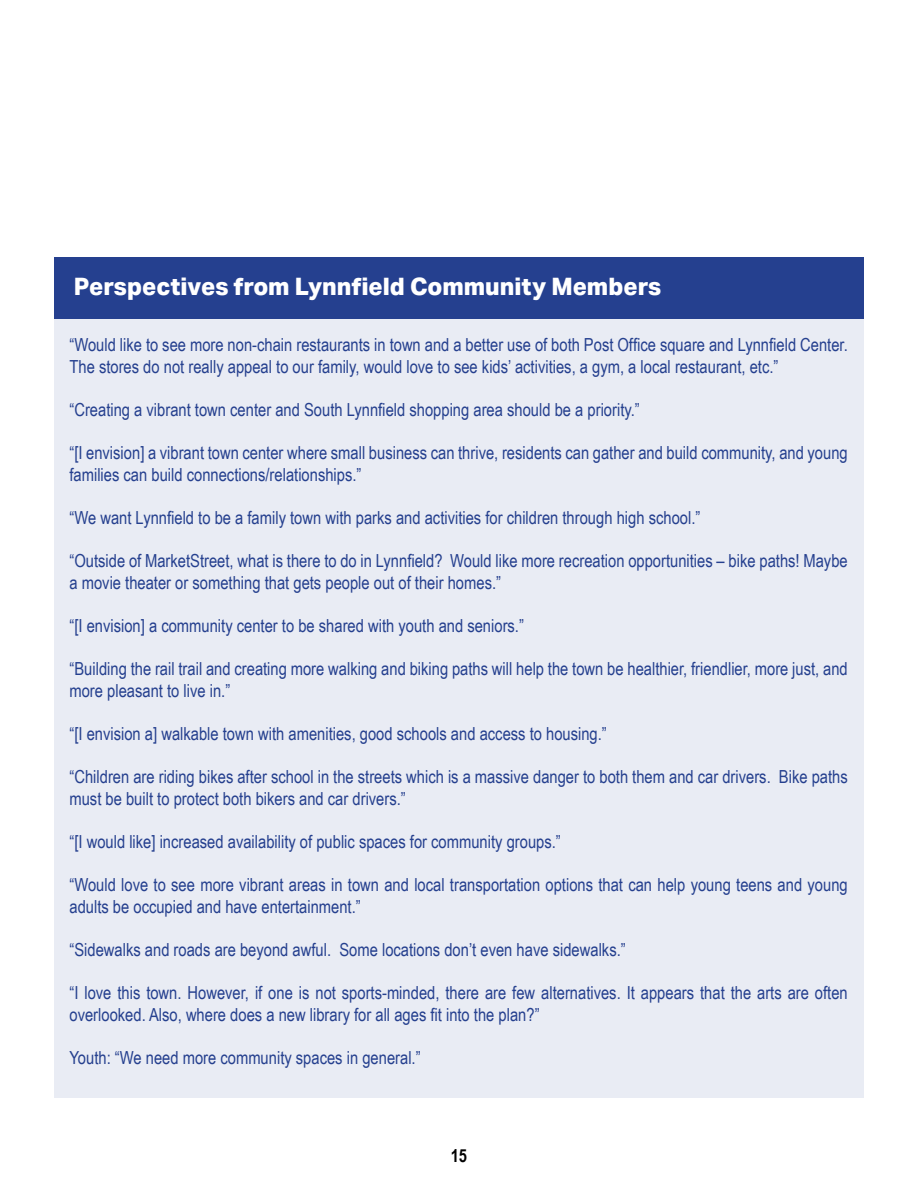
<style>
.page{position:relative;width:918px;height:1188px;background:#fff}
.page>*{position:absolute;margin:0;border:0;box-sizing:border-box;transform-origin:0 0}
.t1{font:800 24px "Aktiv Grotesk Arbc";color:#fff}
.t2{font:18px/21.6px "Arial Narrow";color:#25408f}
.t3{font:700 18px "Arial Narrow";color:#000}
</style>
<div class="page">
<div style="left:54px;top:258px;width:810px;height:61px;background:#25408f"></div>
<div style="left:55px;top:318px;width:809px;height:780px;background:#e9ecf4"></div>
<h1 class="t1" style="left:74px;top:273px;width:589px">Perspectives from Lynnfield Community Members</h1>
<p class="t2" style="left:69px;top:333px;width:780px">“Would like to see more non-chain restaurants in town and a better use of both Post Office square and Lynnfield Center.<br>The stores do not really appeal to our family, would love to see kids’ activities, a gym, a local restaurant, etc.”</p>
<p class="t2" style="left:69px;top:398px;width:572px">“Creating a vibrant town center and South Lynnfield shopping area should be a priority.”</p>
<p class="t2" style="left:69px;top:441px;width:780px">“[I envision] a vibrant town center where small business can thrive, residents can gather and build community, and young families can build connections/relationships.”</p>
<p class="t2" style="left:69px;top:506px;width:632px">“We want Lynnfield to be a family town with parks and activities for children through high school.”</p>
<p class="t2" style="left:69px;top:549px;width:780px">“Outside of MarketStreet, what is there to do in Lynnfield? Would like more recreation opportunities – bike paths! Maybe a movie theater or something that gets people out of their homes.”</p>
<p class="t2" style="left:69px;top:614px;width:456px">“[I envision] a community center to be shared with youth and seniors.”</p>
<p class="t2" style="left:69px;top:657px;width:780px">“Building the rail trail and creating more walking and biking paths will help the town be healthier, friendlier, more just, and more pleasant to live in.”</p>
<p class="t2" style="left:69px;top:722px;width:539px">“[I envision a] walkable town with amenities, good schools and access to housing.”</p>
<p class="t2" style="left:69px;top:765px;width:780px">“Children are riding bikes after school in the streets which is a massive danger to both them and car drivers. Bike paths must be built to protect both bikers and car drivers.”</p>
<p class="t2" style="left:69px;top:830px;width:493px">“[I would like] increased availability of public spaces for community groups.”</p>
<p class="t2" style="left:69px;top:873px;width:780px">“Would love to see more vibrant areas in town and local transportation options that can help young teens and young adults be occupied and have entertainment.”</p>
<p class="t2" style="left:69px;top:938px;width:558px">“Sidewalks and roads are beyond awful. Some locations don’t even have sidewalks.”</p>
<p class="t2" style="left:69px;top:981px;width:780px">“I love this town. However, if one is not sports-minded, there are few alternatives. It appears that the arts are often overlooked. Also, where does a new library for all ages fit into the plan?”</p>
<p class="t2" style="left:69px;top:1046px;width:353px">Youth: “We need more community spaces in general.”</p>
<p class="t3" style="left:451px;top:1142px;width:18px">15</p>
</div>
